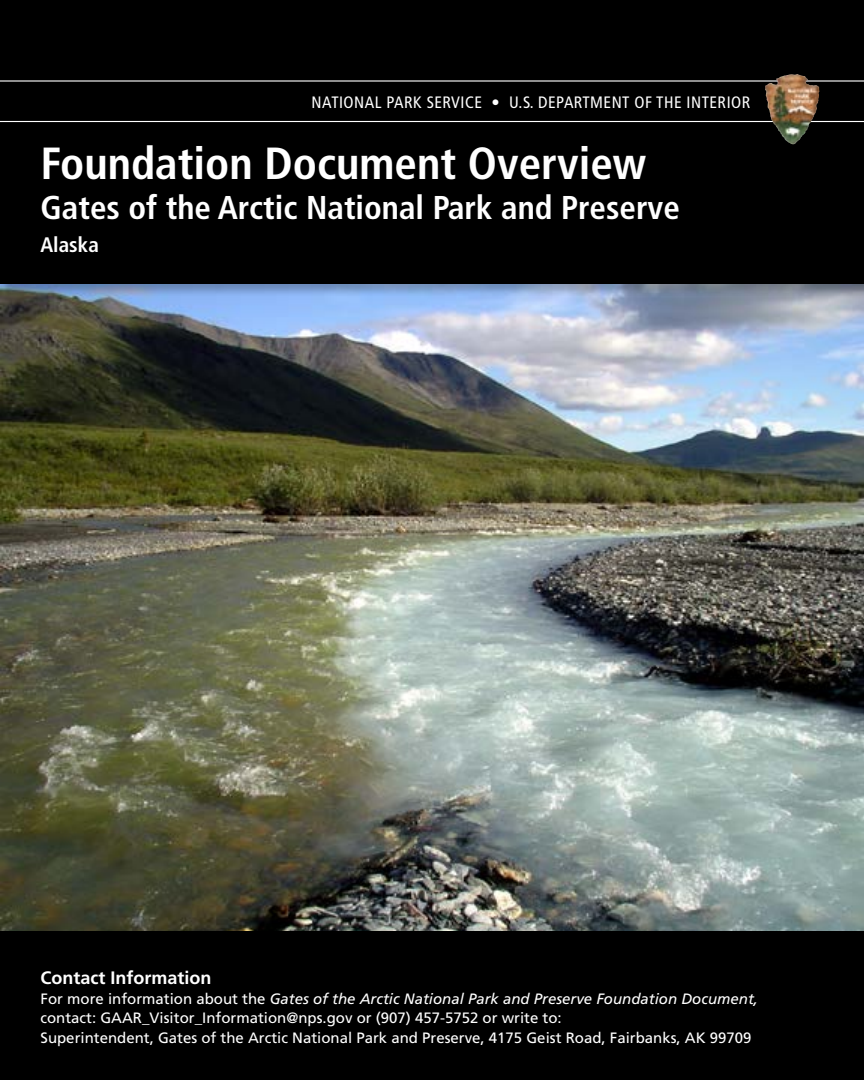
<style>
.page{position:relative;width:864px;height:1080px;background:#fff}
.page>*{position:absolute;margin:0;border:0;box-sizing:border-box;transform-origin:0 0}
.t1{font:700 condensed 45px "Frutiger LT Std";color:#fff}
.t2{font:700 condensed 33px "Frutiger LT Std";color:#fff}
.t3{font:700 condensed 21px "Frutiger LT Std";color:#fff}
.t4{font:700 18px "Frutiger LT Std";color:#fff}
.t5{font:condensed 16.5px "Frutiger LT Std";letter-spacing:.03em;color:#fff}
.t6{font:15px/19.5px "Frutiger LT Std";color:#fff}
.s1{font-style:italic}
</style>
<div class="page">
<img style="left:1px;top:296px;width:863px;height:636px">
<div style="left:0;top:0;width:864px;height:296px;background:#000;opacity:.25"></div>
<div style="left:0;top:0;width:864px;height:284px;background:#000"></div>
<hr style="left:0;top:121px;width:864px;height:1px;background:#fff">
<hr style="left:0;top:80px;width:864px;height:2px;background:#fff">
<img style="left:765px;top:74px;width:38px;height:70px">
<div style="left:0;top:932px;width:864px;height:148px;background:#000"></div>
<p class="t5" style="left:312px;top:93px;width:440px">NATIONAL PARK SERVICE • U.S. DEPARTMENT OF THE INTERIOR</p>
<h1 class="t1" style="left:40px;top:137px;width:607px">Foundation Document Overview</h1>
<h2 class="t2" style="left:40px;top:188px;width:641px">Gates of the Arctic National Park and Preserve</h2>
<h3 class="t3" style="left:40px;top:232px;width:60px">Alaska</h3>
<p class="t4" style="left:40px;top:967px;width:173px">Contact Information</p>
<p class="t6" style="left:40px;top:989px;width:719px">For more information about the <span class="s1">Gates of the Arctic National Park and Preserve Foundation Document, </span>contact: GAAR_Visitor_Information@nps.gov or (907) 457-5752 or write to:<br>Superintendent, Gates of the Arctic National Park and Preserve, 4175 Geist Road, Fairbanks, AK 99709</p>
</div>
